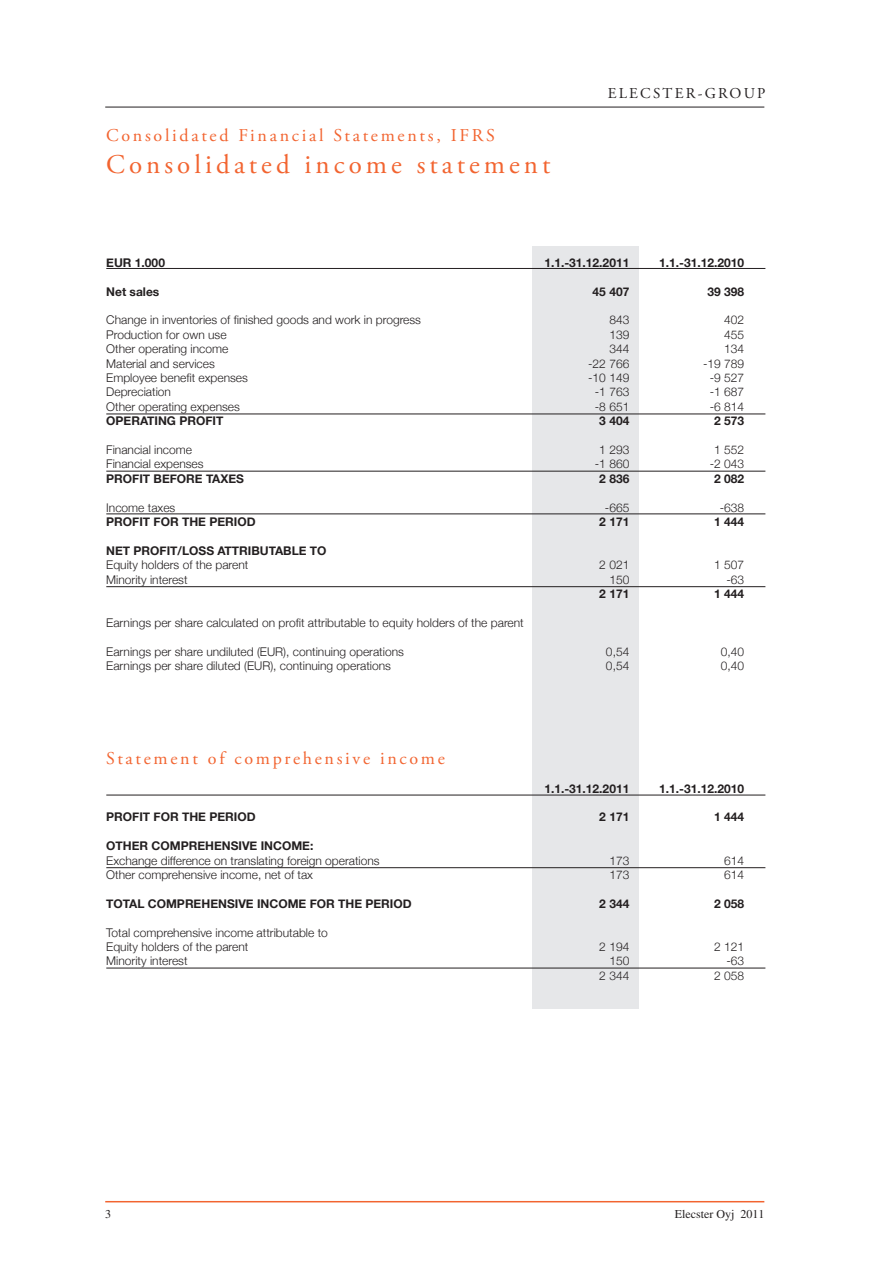
<style>
.page{position:relative;width:893px;height:1263px;background:#fff}
.page>*{position:absolute;margin:0;border:0;box-sizing:border-box;transform-origin:0 0}
.t1{font:27px "Adobe Garamond Pro";letter-spacing:.15em;color:#f26430}
.t2{font:18px "Adobe Garamond Pro";letter-spacing:.15em;color:#f26430}
.t3{font:15px "Adobe Garamond Pro";letter-spacing:.15em;color:#231f20}
.t4{font:300 12px/14.4px "Helvetica Neue";color:#231f20}
.t5{font:700 12px "Helvetica Neue";color:#231f20}
.t6{font:12px "Times LT Std";color:#231f20}
</style>
<div class="page">
<hr style="left:105px;top:1201px;width:659px;height:1px;background:#f26430">
<hr style="left:105px;top:107px;width:659px;height:1px;background:#231f20">
<div style="left:532px;top:247px;width:107px;height:762px;background:#e6e7e9"></div>
<hr style="left:106px;top:268px;width:659px;height:1px;background:#231f20">
<hr style="left:106px;top:414px;width:659px;height:1px;background:#231f20">
<hr style="left:106px;top:471px;width:659px;height:1px;background:#231f20">
<hr style="left:106px;top:514px;width:659px;height:1px;background:#231f20">
<hr style="left:106px;top:586px;width:659px;height:1px;background:#231f20">
<hr style="left:106px;top:795px;width:659px;height:1px;background:#231f20">
<hr style="left:106px;top:867px;width:659px;height:1px;background:#231f20">
<hr style="left:106px;top:968px;width:659px;height:1px;background:#231f20">
<h2 class="t2" style="left:106px;top:124px;width:390px">Consolidated Financial Statements, IFRS</h2>
<h1 class="t1" style="left:106px;top:148px;width:446px">Consolidated income statement</h1>
<p class="t3" style="left:608px;top:84px;width:159px">ELECSTER-GROUP</p>
<p class="t5" style="left:106px;top:255px;width:60px">EUR 1.000</p>
<p class="t5" style="left:544px;top:255px;width:86px">1.1.-31.12.2011</p>
<p class="t5" style="left:659px;top:255px;width:86px">1.1.-31.12.2010</p>
<p class="t5" style="left:106px;top:284px;width:55px">Net sales</p>
<p class="t5" style="left:593px;top:284px;width:38px">45 407</p>
<p class="t5" style="left:707px;top:284px;width:38px">39 398</p>
<p class="t4" style="left:106px;top:313px;width:316px">Change in inventories of finished goods and work in progress</p>
<p class="t4" style="left:609px;top:313px;width:22px">843</p>
<p class="t4" style="left:724px;top:313px;width:22px">402</p>
<p class="t4" style="left:106px;top:327px;width:122px">Production for own use</p>
<p class="t4" style="left:609px;top:327px;width:22px">139</p>
<p class="t4" style="left:724px;top:327px;width:22px">455</p>
<p class="t4" style="left:106px;top:342px;width:124px">Other operating income</p>
<p class="t4" style="left:609px;top:342px;width:22px">344</p>
<p class="t4" style="left:724px;top:342px;width:22px">134</p>
<p class="t4" style="left:106px;top:356px;width:110px">Material and services</p>
<p class="t4" style="left:588px;top:356px;width:43px">-22 766</p>
<p class="t4" style="left:703px;top:356px;width:43px">-19 789</p>
<p class="t4" style="left:106px;top:370px;width:143px">Employee benefit expenses</p>
<p class="t4" style="left:588px;top:370px;width:43px">-10 149</p>
<p class="t4" style="left:710px;top:370px;width:36px">-9 527</p>
<p class="t4" style="left:106px;top:385px;width:66px">Depreciation</p>
<p class="t4" style="left:595px;top:385px;width:36px">-1 763</p>
<p class="t4" style="left:710px;top:385px;width:36px">-1 687</p>
<p class="t4" style="left:106px;top:399px;width:135px">Other operating expenses</p>
<p class="t4" style="left:595px;top:399px;width:36px">-8 651</p>
<p class="t4" style="left:710px;top:399px;width:36px">-6 814</p>
<p class="t5" style="left:106px;top:414px;width:119px">OPERATING PROFIT</p>
<p class="t5" style="left:599px;top:414px;width:32px">3 404</p>
<p class="t5" style="left:714px;top:414px;width:32px">2 573</p>
<p class="t4" style="left:106px;top:442px;width:87px">Financial income</p>
<p class="t4" style="left:599px;top:442px;width:32px">1 293</p>
<p class="t4" style="left:714px;top:442px;width:32px">1 552</p>
<p class="t4" style="left:106px;top:457px;width:99px">Financial expenses</p>
<p class="t4" style="left:595px;top:457px;width:36px">-1 860</p>
<p class="t4" style="left:710px;top:457px;width:36px">-2 043</p>
<p class="t5" style="left:106px;top:471px;width:139px">PROFIT BEFORE TAXES</p>
<p class="t5" style="left:599px;top:471px;width:32px">2 836</p>
<p class="t5" style="left:714px;top:471px;width:32px">2 082</p>
<p class="t4" style="left:106px;top:500px;width:71px">Income taxes</p>
<p class="t4" style="left:605px;top:500px;width:26px">-665</p>
<p class="t4" style="left:720px;top:500px;width:26px">-638</p>
<p class="t5" style="left:106px;top:514px;width:151px">PROFIT FOR THE PERIOD</p>
<p class="t5" style="left:599px;top:514px;width:32px">2 171</p>
<p class="t5" style="left:714px;top:514px;width:32px">1 444</p>
<p class="t5" style="left:106px;top:543px;width:222px">NET PROFIT/LOSS ATTRIBUTABLE TO</p>
<p class="t4" style="left:106px;top:558px;width:144px">Equity holders of the parent</p>
<p class="t4" style="left:599px;top:558px;width:32px">2 021</p>
<p class="t4" style="left:714px;top:558px;width:32px">1 507</p>
<p class="t4" style="left:106px;top:572px;width:83px">Minority interest</p>
<p class="t4" style="left:609px;top:572px;width:22px">150</p>
<p class="t4" style="left:726px;top:572px;width:19px">-63</p>
<p class="t5" style="left:599px;top:586px;width:32px">2 171</p>
<p class="t5" style="left:714px;top:586px;width:32px">1 444</p>
<p class="t4" style="left:106px;top:615px;width:419px">Earnings per share calculated on profit attributable to equity holders of the parent</p>
<p class="t4" style="left:106px;top:644px;width:299px">Earnings per share undiluted (EUR), continuing operations</p>
<p class="t4" style="left:606px;top:644px;width:25px">0,54</p>
<p class="t4" style="left:721px;top:644px;width:25px">0,40</p>
<p class="t4" style="left:106px;top:658px;width:286px">Earnings per share diluted (EUR), continuing operations</p>
<p class="t4" style="left:606px;top:658px;width:25px">0,54</p>
<p class="t4" style="left:721px;top:658px;width:25px">0,40</p>
<h2 class="t2" style="left:106px;top:747px;width:340px">Statement of comprehensive income</h2>
<p class="t5" style="left:544px;top:781px;width:86px">1.1.-31.12.2011</p>
<p class="t5" style="left:659px;top:781px;width:86px">1.1.-31.12.2010</p>
<p class="t5" style="left:106px;top:810px;width:151px">PROFIT FOR THE PERIOD</p>
<p class="t5" style="left:599px;top:810px;width:32px">2 171</p>
<p class="t5" style="left:714px;top:810px;width:32px">1 444</p>
<p class="t5" style="left:106px;top:838px;width:209px">OTHER COMPREHENSIVE INCOME:</p>
<p class="t4" style="left:106px;top:853px;width:275px">Exchange difference on translating foreign operations</p>
<p class="t4" style="left:609px;top:853px;width:22px">173</p>
<p class="t4" style="left:724px;top:853px;width:22px">614</p>
<p class="t4" style="left:106px;top:867px;width:208px">Other comprehensive income, net of tax</p>
<p class="t4" style="left:609px;top:867px;width:22px">173</p>
<p class="t4" style="left:724px;top:867px;width:22px">614</p>
<p class="t5" style="left:106px;top:896px;width:307px">TOTAL COMPREHENSIVE INCOME FOR THE PERIOD</p>
<p class="t5" style="left:599px;top:896px;width:32px">2 344</p>
<p class="t5" style="left:714px;top:896px;width:32px">2 058</p>
<p class="t4" style="left:106px;top:925px;width:223px">Total comprehensive income attributable to<br>Equity holders of the parent</p>
<p class="t4" style="left:599px;top:939px;width:32px">2 194</p>
<p class="t4" style="left:714px;top:939px;width:32px">2 121</p>
<p class="t4" style="left:106px;top:953px;width:83px">Minority interest</p>
<p class="t4" style="left:609px;top:953px;width:22px">150</p>
<p class="t4" style="left:726px;top:953px;width:19px">-63</p>
<p class="t4" style="left:599px;top:968px;width:32px">2 344</p>
<p class="t4" style="left:714px;top:968px;width:32px">2 058</p>
<p class="t6" style="left:105px;top:1207px;width:7px">3</p>
<p class="t6" style="left:675px;top:1207px;width:91px">Elecster Oyj 2011</p>
</div>
